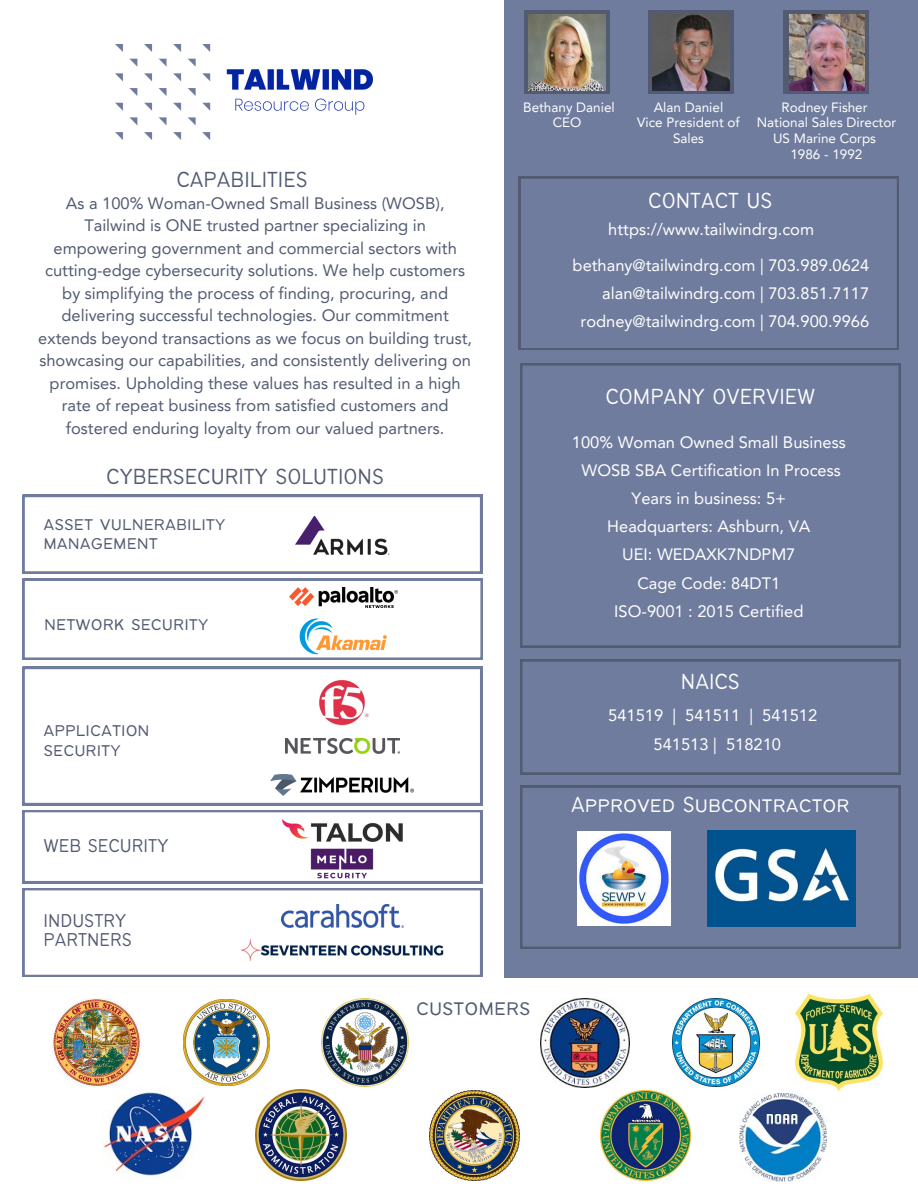
<style>
.page{position:relative;width:918px;height:1188px;background:#fff}
.page>*{position:absolute;margin:0;border:0;box-sizing:border-box;transform-origin:0 0}
.t1{font:300 24px "Bantayog";color:#fff}
.t2{font:300 24px "Bantayog";color:#525b72}
.t3{font:300 20.4px/19.2px "Bantayog";color:#525b72}
.t4{font:16.5px/22.5px "Avenir LT Pro";color:#525b72;text-align:center}
.t5{font:16.5px/28.2px "Avenir LT Pro";color:#fff;text-align:center}
.t6{font:13.5px/15.8px "Avenir LT Pro";color:#fff;text-align:center}
</style>
<div class="page">
<div style="left:504px;top:0;width:414px;height:977px;background:#6f7c9d"></div>
<div style="left:648px;top:11px;width:86px;height:83px;background:linear-gradient(to right,#525b72,#525b72)"></div>
<img style="left:652px;top:15px;width:78px;height:75px">
<div style="left:524px;top:11px;width:86px;height:83px;background:linear-gradient(to right,#525b72,#525b72)"></div>
<img style="left:528px;top:15px;width:78px;height:75px">
<img style="left:115px;top:45px;width:258px;height:95px">
<div style="left:784px;top:11px;width:85px;height:83px;background:#525b72"></div>
<img style="left:789px;top:15px;width:76px;height:75px">
<svg style="left:520px;top:786px;width:380px;height:163px"></svg>
<img style="left:577px;top:832px;width:94px;height:93px">
<img style="left:707px;top:831px;width:149px;height:95px">
<img style="left:102px;top:1089px;width:104px;height:87px">
<img style="left:255px;top:1090px;width:91px;height:91px">
<img style="left:600px;top:1091px;width:90px;height:90px">
<img style="left:430px;top:1091px;width:90px;height:90px">
<img style="left:796px;top:994px;width:86px;height:97px">
<img style="left:321px;top:999px;width:88px;height:88px">
<img style="left:541px;top:998px;width:89px;height:89px">
<img style="left:672px;top:999px;width:88px;height:87px">
<img style="left:53px;top:999px;width:88px;height:87px">
<img style="left:184px;top:1000px;width:85px;height:85px">
<img style="left:739px;top:1093px;width:88px;height:88px">
<svg style="left:519px;top:177px;width:380px;height:173px"></svg>
<svg style="left:23px;top:495px;width:460px;height:165px"></svg>
<img style="left:296px;top:517px;width:93px;height:37px">
<svg style="left:23px;top:667px;width:459px;height:138px"></svg>
<img style="left:315px;top:679px;width:54px;height:48px">
<img style="left:271px;top:774px;width:143px;height:21px">
<img style="left:286px;top:738px;width:113px;height:16px">
<svg style="left:23px;top:810px;width:459px;height:167px"></svg>
<img style="left:303px;top:842px;width:79px;height:40px">
<img style="left:283px;top:819px;width:119px;height:23px">
<svg style="left:520px;top:659px;width:380px;height:115px"></svg>
<svg style="left:520px;top:363px;width:380px;height:285px"></svg>
<p class="t2" style="left:176px;top:170px;width:133px">CAPABILITIES</p>
<p class="t4" style="left:38px;top:193px;width:435px">As a 100% Woman-Owned Small Business (WOSB), Tailwind is ONE trusted partner specializing in empowering government and commercial sectors with cutting-edge cybersecurity solutions. We help customers by simplifying the process of finding, procuring, and delivering successful technologies. Our commitment extends beyond transactions as we focus on building trust, showcasing our capabilities, and consistently delivering on promises. Upholding these values has resulted in a high rate of repeat business from satisfied customers and fostered enduring loyalty from our valued partners.</p>
<p class="t2" style="left:106px;top:467px;width:279px">CYBERSECURITY SOLUTIONS</p>
<p class="t3" style="left:43px;top:515px;width:183px">asset vulnerability management</p>
<p class="t3" style="left:44px;top:616px;width:166px">network security</p>
<h5 class="t3" style="left:44px;top:721px;width:108px;line-height:20.2px">application security</h5>
<h1 class="t3" style="left:44px;top:838px;width:126px">WEB SECURITY</h1>
<h1 class="t3" style="left:43px;top:912px;width:90px">INDUSTRY<br>PARTNERS</h1>
<p class="t6" style="left:523px;top:100px;width:93px">Bethany Daniel<br>CEO</p>
<p class="t6" style="left:782px;top:100px;width:88px">Rodney Fisher</p>
<h1 class="t6" style="left:654px;top:100px;width:71px">Alan Daniel</h1>
<h5 class="t6" style="left:637px;top:116px;width:104px">Vice President of<br>Sales</h5>
<p class="t6" style="left:757px;top:116px;width:141px">National Sales Director</p>
<h4 class="t6" style="left:773px;top:132px;width:105px">US Marine Corps</h4>
<p class="t6" style="left:790px;top:148px;width:74px">1986 - 1992</p>
<p class="t1" style="left:648px;top:191px;width:126px">CONTACT US</p>
<p class="t5" style="left:608px;top:217px;width:207px">https://www.tailwindrg.com</p>
<p class="t5" style="left:573px;top:253px;width:298px;text-align:right">bethany@tailwindrg.com | 703.989.0624 alan@tailwindrg.com | 703.851.7117 rodney@tailwindrg.com | 704.900.9966</p>
<p class="t1" style="left:605px;top:387px;width:212px">COMPANY OVERVIEW</p>
<h2 class="t5" style="left:572px;top:430px;width:276px">100% Woman Owned Small Business<br>WOSB SBA Certification In Process<br>Years in business: 5+<br>Headquarters: Ashburn, VA<br>UEI: WEDAXK7NDPM7<br>Cage Code: 84DT1<br>ISO-9001 : 2015 Certified</h2>
<h5 class="t1" style="left:681px;top:672px;width:60px">NAICS</h5>
<h2 class="t5" style="left:608px;top:703px;width:211px">541519 | 541511 | 541512<br>541513 | 518210</h2>
<p class="t1" style="left:571px;top:795px;width:280px">Approved Subcontractor</p>
<p class="t2" style="left:416px;top:998px;width:116px">customers</p>
</div>
